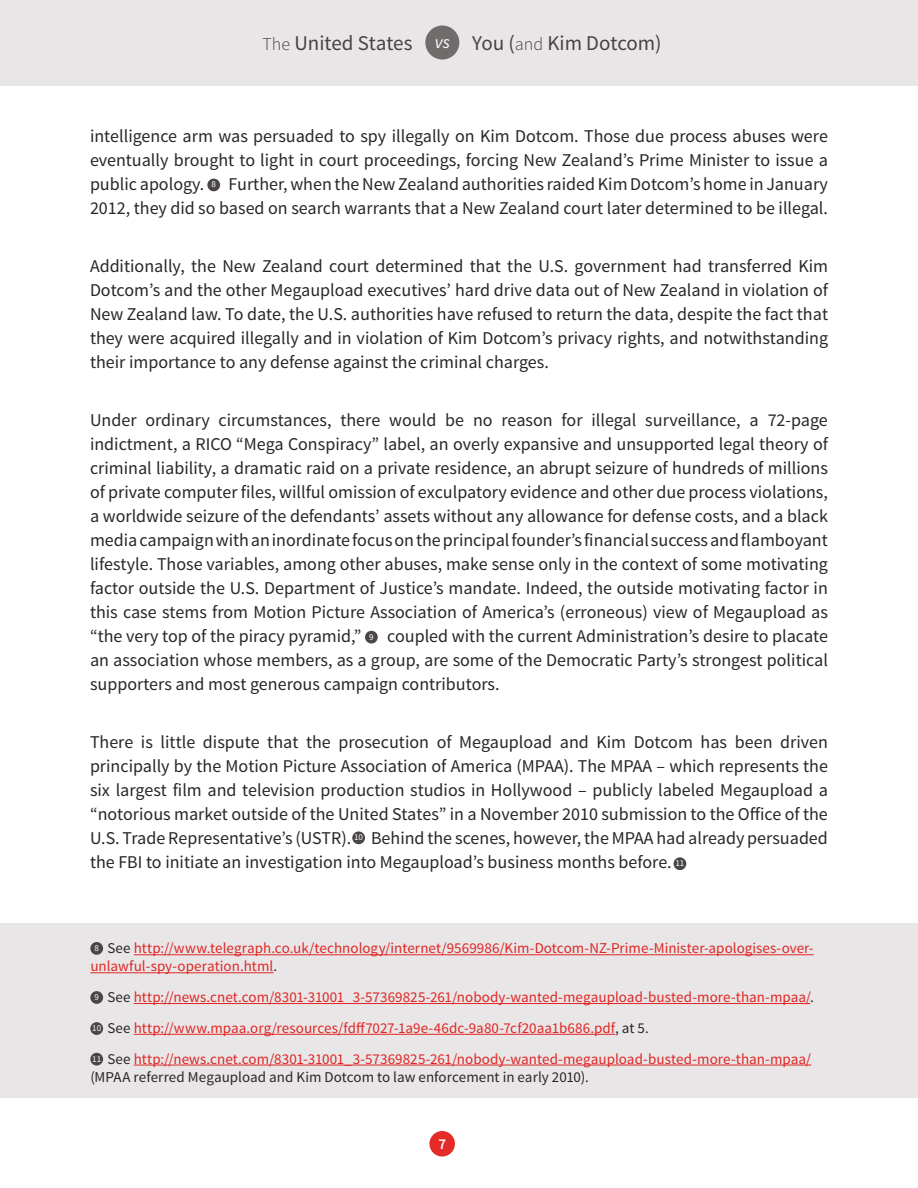
<style>
.page{position:relative;width:918px;height:1188px;background:#fff}
.page>*{position:absolute;margin:0;border:0;box-sizing:border-box;transform-origin:0 0}
.t1{font:21px "Source Sans Pro";color:#464342}
.t2{font:18px/24px "Source Sans Pro";color:#282626;text-align:justify}
.t3{font:15px/30.8px "Source Sans Pro";letter-spacing:.005em;color:#e02626}
.t4{font:15px "Source Sans Pro";color:#282626}
.t5{font:600 15px "Source Sans Pro";color:#fff}
.t6{font:9px "Source Sans Pro";color:#fff}
.s1{font-weight:300;font-size:18px}
.s2{font-style:italic;font-size:18px;color:#fff}
.s3{color:#282626}
</style>
<div class="page">
<div style="left:0;top:0;width:918px;height:85px;background:#e8e6e6"></div>
<div style="left:429px;top:1131px;width:26px;height:26px;background:#e32b27;border-radius:50%"></div>
<div style="left:425px;top:26px;width:34px;height:34px;background:#706c6b;border-radius:50%"></div>
<div style="left:0;top:924px;width:918px;height:174px;background:#e8e6e6"></div>
<hr style="left:134px;top:954px;width:680px;height:1px;background:#e02626">
<hr style="left:90px;top:972px;width:184px;height:1px;background:#e02626">
<hr style="left:134px;top:1003px;width:676px;height:1px;background:#e02626">
<hr style="left:134px;top:1034px;width:481px;height:1px;background:#e02626">
<hr style="left:134px;top:1065px;width:677px;height:1px;background:#e02626">
<div style="left:90px;top:942px;width:13px;height:13px;background:#494645;border-radius:50%"></div>
<div style="left:90px;top:991px;width:13px;height:13px;background:#494645;border-radius:50%"></div>
<div style="left:90px;top:1022px;width:13px;height:13px;background:#494645;border-radius:50%"></div>
<div style="left:352px;top:831px;width:13px;height:13px;background:#494645;border-radius:50%"></div>
<div style="left:90px;top:1053px;width:13px;height:13px;background:#494645;border-radius:50%"></div>
<div style="left:674px;top:857px;width:12px;height:13px;background:#494645;border-radius:50%"></div>
<div style="left:207px;top:179px;width:13px;height:12px;background:#494645;border-radius:50%"></div>
<div style="left:365px;top:631px;width:13px;height:13px;background:#494645;border-radius:50%"></div>
<p class="t1" style="left:263px;top:30px;width:401px"><span class="s1">The</span> United States <span class="s2">vs</span> You (<span class="s1">and</span> Kim Dotcom)</p>
<p class="t2" style="left:90px;top:124px;width:740px">intelligence arm was persuaded to spy illegally on Kim Dotcom. Those due process abuses were eventually brought to light in court proceedings, forcing New Zealand’s Prime Minister to issue a public apology.</p>
<p class="t2" style="left:90px;top:172px;width:740px;text-align:right">Further, when the New Zealand authorities raided Kim Dotcom’s home in January<br>2012, they did so based on search warrants that a New Zealand court later determined to be illegal.</p>
<p class="t6" style="left:212px;top:179px;width:6px">8</p>
<p class="t2" style="left:90px;top:254px;width:740px">Additionally, the New Zealand court determined that the U.S. government had transferred Kim Dotcom’s and the other Megaupload executives’ hard drive data out of New Zealand in violation of New Zealand law. To date, the U.S. authorities have refused to return the data, despite the fact that they were acquired illegally and in violation of Kim Dotcom’s privacy rights, and notwithstanding their importance to any defense against the criminal charges.</p>
<p class="t2" style="left:90px;top:408px;width:740px">Under ordinary circumstances, there would be no reason for illegal surveillance, a 72-page indictment, a RICO “Mega Conspiracy” label, an overly expansive and unsupported legal theory of criminal liability, a dramatic raid on a private residence, an abrupt seizure of hundreds of millions of private computer files, willful omission of exculpatory evidence and other due process violations, a worldwide seizure of the defendants’ assets without any allowance for defense costs, and a black media campaign with an inordinate focus on the principal founder’s financial success and flamboyant lifestyle. Those variables, among other abuses, make sense only in the context of some motivating factor outside the U.S. Department of Justice’s mandate. Indeed, the outside motivating factor in this case stems from Motion Picture Association of America’s (erroneous) view of Megaupload as “the very top of the piracy pyramid,”</p>
<p class="t2" style="left:90px;top:624px;width:740px;text-indent:297px">coupled with the current Administration’s desire to placate an association whose members, as a group, are some of the Democratic Party’s strongest political supporters and most generous campaign contributors.</p>
<p class="t6" style="left:369px;top:631px;width:6px">9</p>
<p class="t2" style="left:90px;top:730px;width:740px">There is little dispute that the prosecution of Megaupload and Kim Dotcom has been driven principally by the Motion Picture Association of America (MPAA). The MPAA – which represents the six largest film and television production studios in Hollywood – publicly labeled Megaupload a “notorious market outside of the United States” in a November 2010 submission to the Office of the U.S. Trade Representative’s (USTR). Behind the scenes, however, the MPAA had already persuaded the FBI to initiate an investigation into Megaupload’s business months before.</p>
<p class="t6" style="left:354px;top:832px;width:10px">10</p>
<p class="t6" style="left:675px;top:858px;width:10px">11</p>
<p class="t3" style="left:90px;top:940px;width:725px;line-height:18px;text-indent:17px"><span class="s3">See</span> http://www.telegraph.co.uk/technology/internet/9569986/Kim-Dotcom-NZ-Prime-Minister-apologises-over&shy;unlawful-spy-operation.html<span class="s3">.</span></p>
<p class="t3" style="left:107px;top:982px;width:708px"><span class="s3">See</span> http://news.cnet.com/8301-31001_3-57369825-261/nobody-wanted-megaupload-busted-more-than-mpaa/<span class="s3">.<br>See</span> http://www.mpaa.org/resources/fdff7027-1a9e-46dc-9a80-7cf20aa1b686.pdf<span class="s3">, at 5.<br>See</span> http://news.cnet.com/8301-31001_3-57369825-261/nobody-wanted-megaupload-busted-more-than-mpaa/</p>
<p class="t4" style="left:90px;top:1067px;width:500px">(MPAA referred Megaupload and Kim Dotcom to law enforcement in early 2010).</p>
<p class="t6" style="left:94px;top:942px;width:6px">8</p>
<p class="t6" style="left:94px;top:991px;width:6px">9</p>
<p class="t6" style="left:92px;top:1022px;width:10px">10</p>
<p class="t6" style="left:92px;top:1053px;width:10px">11</p>
<p class="t5" style="left:438px;top:1134px;width:9px">7</p>
</div>
